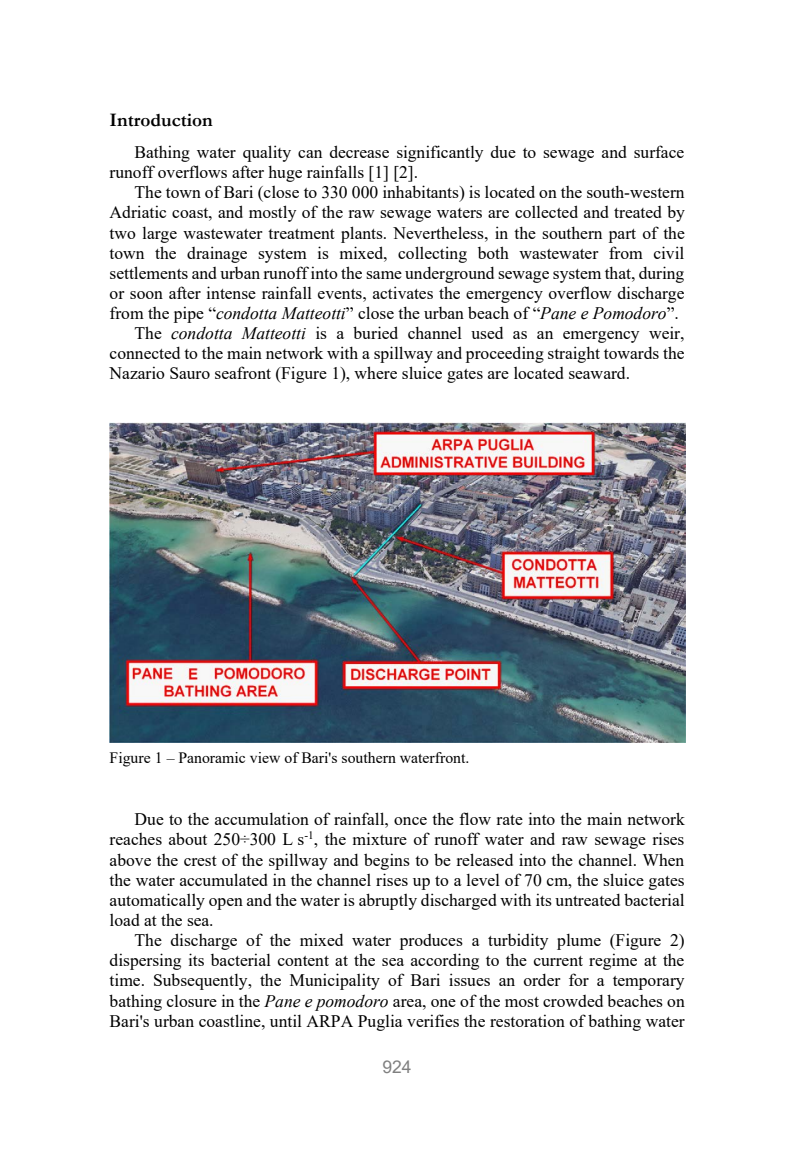
<style>
.page{position:relative;width:794px;height:1166px;background:#fff}
.page>*{position:absolute;margin:0;border:0;box-sizing:border-box;transform-origin:0 0}
.t1{font:700 19.25px "Garamond";color:#000}
.t2{font:17.5px/20.1px "Times New Roman";color:#000;text-align:justify}
.t3{font:17.5px "Arial";color:#808080}
.t4{font:15.75px "Times New Roman";color:#000}
.s1{font-style:italic}
</style>
<div class="page">
<img style="left:109px;top:423px;width:576px;height:320px">
<p class="t1" style="left:110px;top:107px;width:105px">Introduction</p>
<p class="t2" style="left:110px;top:142px;width:576px;text-indent:25px">Bathing water quality can decrease significantly due to sewage and surface runoff overflows after huge rainfalls [1] [2].</p>
<p class="t2" style="left:134px;top:182px;width:551px">The town of Bari (close to 330 000 inhabitants) is located on the south-western</p>
<p class="t2" style="left:110px;top:202px;width:577px">Adriatic coast, and mostly of the raw sewage waters are collected and treated by</p>
<p class="t2" style="left:110px;top:222px;width:576px">two large wastewater treatment plants. Nevertheless, in the southern part of the</p>
<p class="t2" style="left:110px;top:242px;width:576px">town the drainage system is mixed, collecting both wastewater from civil</p>
<p class="t2" style="left:110px;top:262px;width:576px">settlements and urban runoff into the same underground sewage system that, during</p>
<p class="t2" style="left:110px;top:282px;width:576px">or soon after intense rainfall events, activates the emergency overflow discharge</p>
<p class="t2" style="left:110px;top:303px;width:570px">from the pipe “<span class="s1">condotta Matteotti</span>” close the urban beach of “<span class="s1">Pane e Pomodoro</span>”.</p>
<p class="t2" style="left:134px;top:323px;width:551px">The <span class="s1">condotta Matteotti</span> is a buried channel used as an emergency weir,</p>
<p class="t2" style="left:110px;top:343px;width:576px">connected to the main network with a spillway and proceeding straight towards the</p>
<p class="t2" style="left:110px;top:363px;width:522px">Nazario Sauro seafront (Figure 1), where sluice gates are located seaward.</p>
<p class="t4" style="left:110px;top:747px;width:361px">Figure 1 – Panoramic view of Bari's southern waterfront.</p>
<p class="t2" style="left:110px;top:809px;width:577px;text-indent:25px">Due to the accumulation of rainfall, once the flow rate into the main network reaches about 250÷300 L s<sup>-1</sup>, the mixture of runoff water and raw sewage rises above the crest of the spillway and begins to be released into the channel. When the water accumulated in the channel rises up to a level of 70 cm, the sluice gates automatically open and the water is abruptly discharged with its untreated bacterial load at the sea.</p>
<p class="t2" style="left:110px;top:929px;width:577px;text-indent:25px">The discharge of the mixed water produces a turbidity plume (Figure 2) dispersing its bacterial content at the sea according to the current regime at the time. Subsequently, the Municipality of Bari issues an order for a temporary bathing closure in the <span class="s1">Pane e pomodoro</span> area, one of the most crowded beaches on Bari's urban coastline, until ARPA Puglia verifies the restoration of bathing water</p>
<p class="t3" style="left:382px;top:1055px;width:31px">924</p>
</div>
